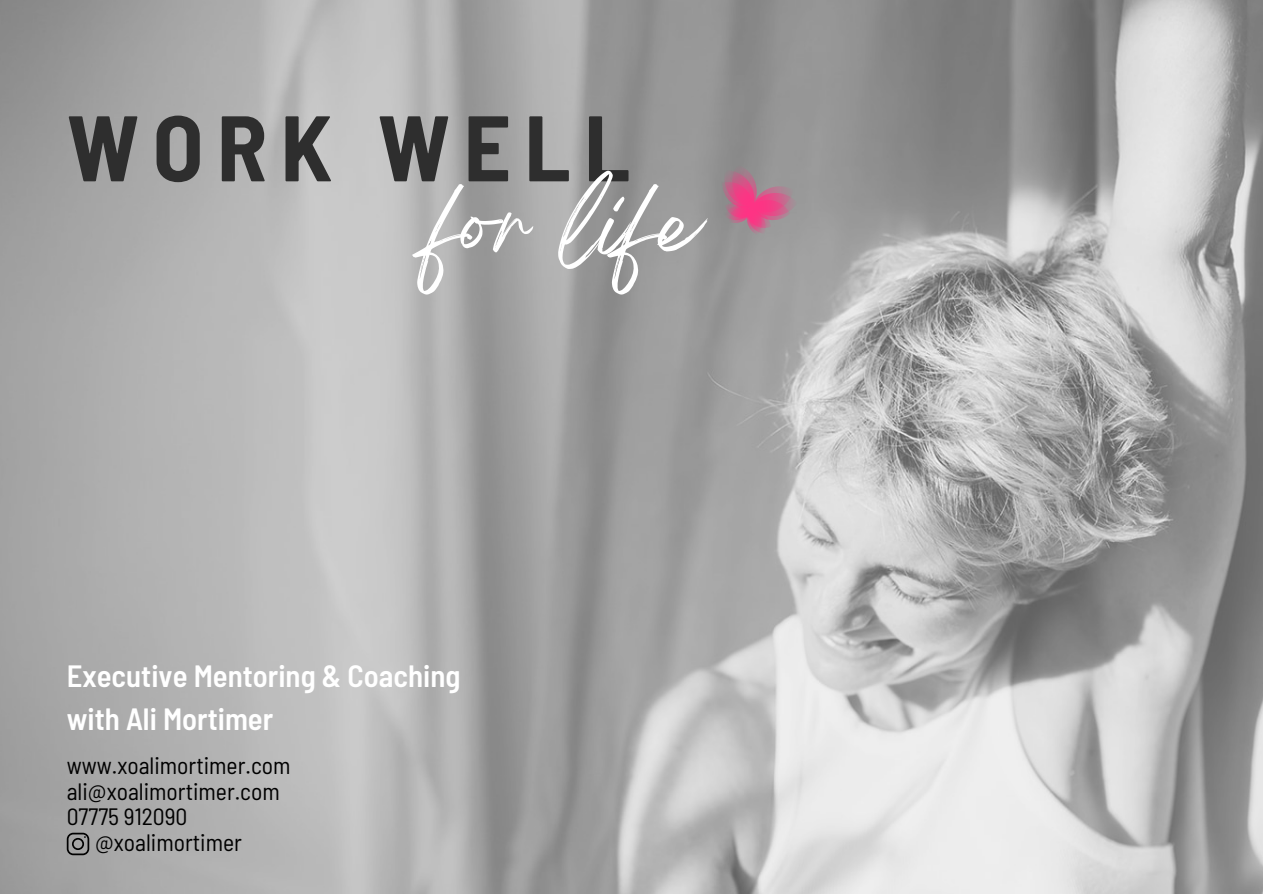
<style>
.page{position:relative;width:1263px;height:894px;background:#fff}
.page>*{position:absolute;margin:0;border:0;box-sizing:border-box;transform-origin:0 0}
.t1{font:700 semi-condensed 92.85px "Barlow";letter-spacing:.145em;color:#2e2e2e}
.t2{font:77.4px "Breathing";color:#fff}
.t3{font:600 semi-condensed 30.75px "Barlow";color:#fff}
.t4{font:semi-condensed 23.55px "Barlow";color:#000}
</style>
<div class="page">
<img style="left:0;top:0;width:1263px;height:893px">
<svg style="left:715px;top:163px;width:84px;height:72px;background:#b1788f"></svg>
<svg style="left:67px;top:832px;width:22px;height:23px"></svg>
<p class="t1" style="left:67px;top:88px;width:565px">WORK WELL</p>
<p class="t2" style="left:433px;top:200px;width:269px">for life</p>
<p class="t3" style="left:67px;top:656px;width:395px">Executive Mentoring &amp; Coaching</p>
<p class="t3" style="left:67px;top:698px;width:208px">with Ali Mortimer</p>
<p class="t4" style="left:67px;top:749px;width:225px">www.xoalimortimer.com</p>
<p class="t4" style="left:67px;top:775px;width:215px">ali@xoalimortimer.com</p>
<p class="t4" style="left:67px;top:801px;width:122px">07775 912090</p>
<p class="t4" style="left:95px;top:827px;width:148px">@xoalimortimer</p>
</div>
